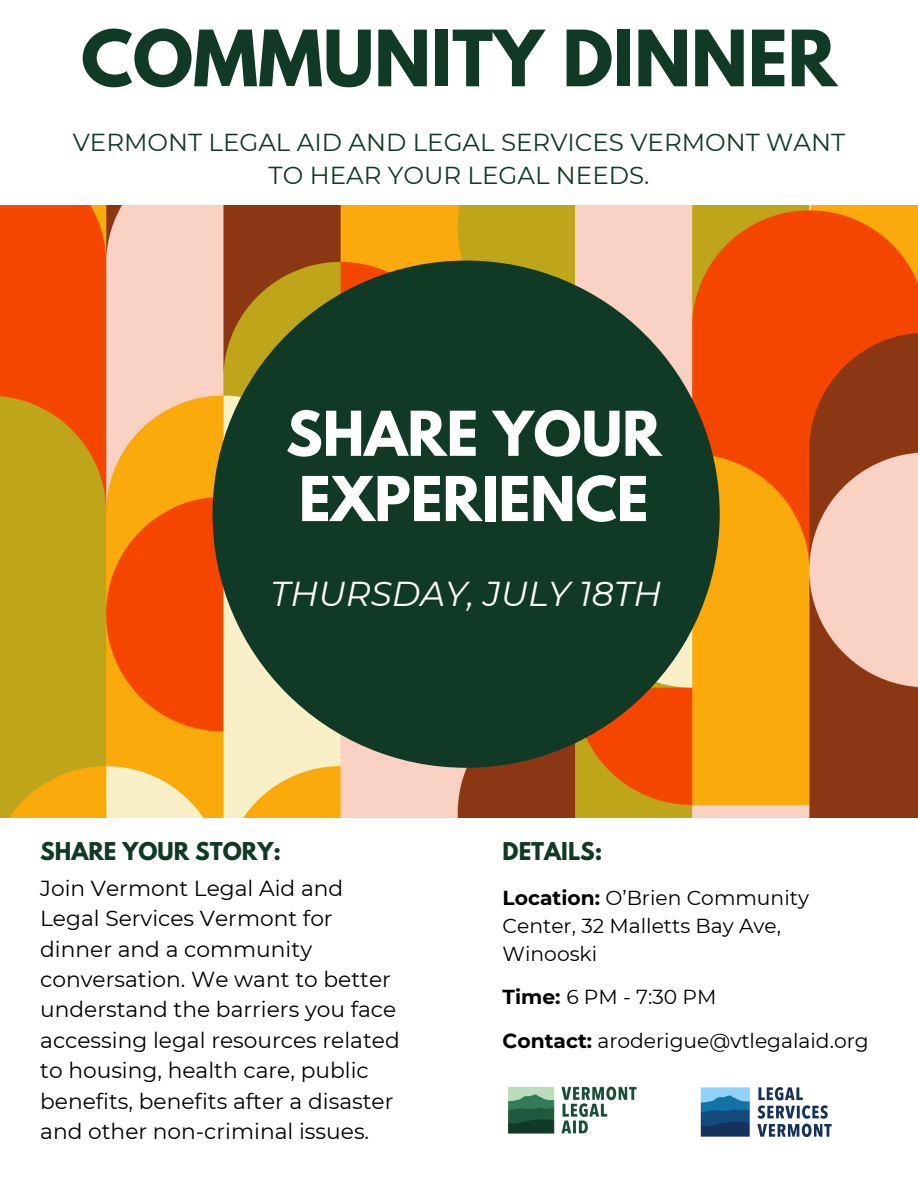
<style>
.page{position:relative;width:918px;height:1188px;background:#fff}
.page>*{position:absolute;margin:0;border:0;box-sizing:border-box;transform-origin:0 0}
.t1{font:700 68.7px "League Spartan";color:#103a25}
.t2{font:700 54.75px/65.2px "League Spartan";color:#fff}
.t3{font:italic 34.5px "Montserrat";color:#fff}
.t4{font:24.6px/33.8px "Montserrat";color:#103a25;text-align:center}
.t5{font:21.75px/30.3px "Montserrat";color:#000}
.t6{font:700 21.75px "League Spartan";color:#103a25}
.t7{font:20.25px/28.2px "Montserrat";color:#000}
.s1{font-weight:700}
</style>
<div class="page">
<img style="left:0;top:206px;width:918px;height:612px">
<div style="left:213px;top:261px;width:507px;height:507px;background:#103a25;border-radius:50%"></div>
<img style="left:700px;top:1087px;width:132px;height:50px">
<img style="left:507px;top:1086px;width:130px;height:48px">
<p class="t1" style="left:81px;top:24px;width:757px">COMMUNITY DINNER</p>
<h3 class="t4" style="left:73px;top:125px;width:774px">VERMONT LEGAL AID AND LEGAL SERVICES VERMONT WANT<br>TO HEAR YOUR LEGAL NEEDS.</h3>
<p class="t2" style="left:286px;top:408px;width:377px">SHARE YOUR<br>EXPERIENCE</p>
<p class="t3" style="left:271px;top:573px;width:392px">THURSDAY, JULY 18TH</p>
<p class="t6" style="left:40px;top:840px;width:242px">SHARE YOUR STORY:</p>
<h6 class="t6" style="left:503px;top:840px;width:101px">DETAILS:</h6>
<h6 class="t5" style="left:40px;top:873px;width:361px">Join Vermont Legal Aid and<br>Legal Services Vermont for dinner and a community conversation. We want to better understand the barriers you face accessing legal resources related to housing, health care, public benefits, benefits after a disaster and other non-criminal issues.</h6>
<p class="t7" style="left:503px;top:884px;width:308px"><span class="s1">Location:</span> O’Brien Community<br>Center, 32 Malletts Bay Ave,<br>Winooski</p>
<p class="t7" style="left:503px;top:983px;width:215px"><span class="s1">Time:</span> 6 PM - 7:30 PM</p>
<p class="t7" style="left:503px;top:1026px;width:368px"><span class="s1">Contact:</span> aroderigue@vtlegalaid.org</p>
</div>
